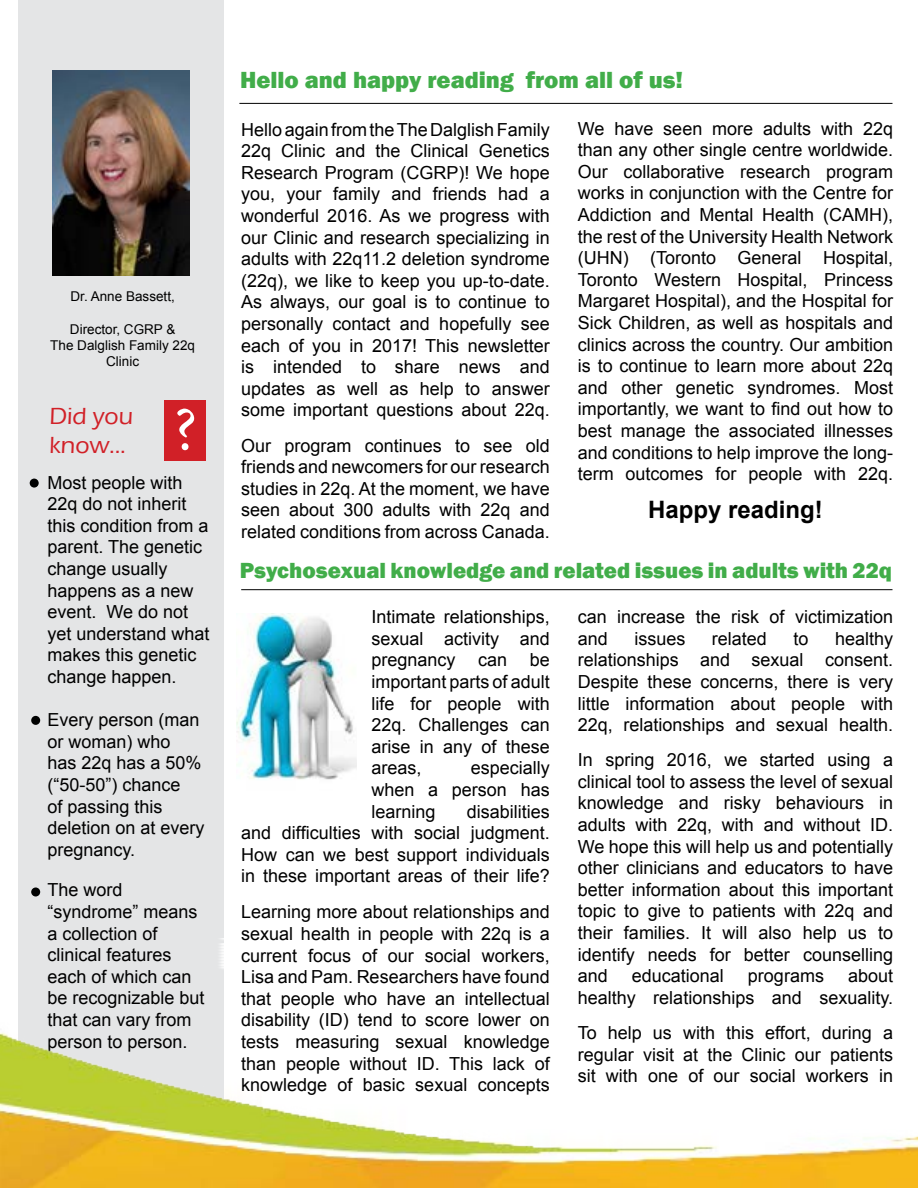
<style>
.page{position:relative;width:918px;height:1188px;background:#fff}
.page>*{position:absolute;margin:0;border:0;box-sizing:border-box;transform-origin:0 0}
.t1{font:61.5px "Minion Pro";color:#fff}
.t2{font:800 24px "Franklin Gothic";color:#41ad49}
.t3{font:700 24px "Arial";color:#000}
.t4{font:500 24px/28.8px "Eras ITC";color:#d12027}
.t5{font:800 22.5px "Franklin Gothic";color:#41ad49}
.t6{font:18px/21.6px "Arial";color:#000;text-align:justify}
.t7{font:13.5px/16.2px "Arial";color:#000;text-align:center}
</style>
<div class="page">
<div style="left:18px;top:0;width:205px;height:1118px;background:#e4e5e6"></div>
<hr style="left:241px;top:589px;width:652px;height:1px;background:#000">
<hr style="left:239px;top:103px;width:653px;height:1px;background:#000">
<div style="left:165px;top:400px;width:41px;height:61px;background:#d12027"></div>
<div style="left:30px;top:479px;width:9px;height:9px;background:#000101;border-radius:50%"></div>
<div style="left:31px;top:716px;width:9px;height:9px;background:#000101;border-radius:50%"></div>
<img style="left:53px;top:71px;width:137px;height:205px">
<img style="left:237px;top:613px;width:119px;height:167px">
<div style="left:31px;top:887px;width:9px;height:9px;background:#000101;border-radius:50%"></div>
<img style="left:0;top:939px;width:918px;height:249px">
<p class="t7" style="left:71px;top:289px;width:106px">Dr. Anne Bassett,</p>
<p class="t7" style="left:50px;top:321px;width:146px">Director, CGRP &amp;<br>The Dalglish Family 22q<br>Clinic</p>
<h2 class="t4" style="left:50px;top:402px;width:85px">Did you know...</h2>
<h1 class="t1" style="left:174px;top:389px;width:25px">?</h1>
<p class="t6" style="left:47px;top:472px;width:164px;text-align:left">Most people with<br>22q do not inherit this condition from a parent. The genetic change usually happens as a new event. We do not yet understand what makes this genetic change happen.</p>
<p class="t6" style="left:47px;top:709px;width:159px;text-align:left">Every person (man or woman) who<br>has 22q has a 50% (“50-50”) chance<br>of passing this deletion on at every pregnancy.</p>
<p class="t6" style="left:47px;top:879px;width:159px;text-align:left">The word “syndrome” means a collection of clinical features each of which can be recognizable but that can vary from person to person.</p>
<h2 class="t2" style="left:240px;top:64px;width:445px">Hello and happy reading from all of us!</h2>
<p class="t6" style="left:241px;top:119px;width:310px">Hello again from the The Dalglish Family 22q Clinic and the Clinical Genetics Research Program (CGRP)! We hope you, your family and friends had a wonderful 2016. As we progress with our Clinic and research specializing in adults with 22q11.2 deletion syndrome (22q), we like to keep you up-to-date.<br>As always, our goal is to continue to personally contact and hopefully see each of you in 2017! This newsletter is intended to share news and updates as well as help to answer some important questions about 22q.</p>
<p class="t6" style="left:241px;top:435px;width:310px">Our program continues to see old friends and newcomers for our research studies in 22q. At the moment, we have seen about 300 adults with 22q and related conditions from across Canada.</p>
<p class="t6" style="left:578px;top:118px;width:317px">We have seen more adults with 22q than any other single centre worldwide.<br>Our collaborative research program works in conjunction with the Centre for Addiction and Mental Health (CAMH), the rest of the University Health Network (UHN) (Toronto General Hospital, Toronto Western Hospital, Princess Margaret Hospital), and the Hospital for Sick Children, as well as hospitals and clinics across the country. Our ambition is to continue to learn more about 22q and other genetic syndromes. Most importantly, we want to find out how to best manage the associated illnesses and conditions to help improve the long&shy;term outcomes for people with 22q.</p>
<h2 class="t3" style="left:648px;top:494px;width:176px">Happy reading!</h2>
<p class="t5" style="left:240px;top:556px;width:654px">Psychosexual knowledge and related issues in adults with 22q</p>
<p class="t6" style="left:371px;top:606px;width:180px">Intimate relationships, sexual activity and pregnancy</p>
<p class="t6" style="left:371px;top:649px;width:180px;text-indent:158px">be important parts of adult life for people with 22q. Challenges can arise in any of these areas,</p>
<p class="t6" style="left:478px;top:649px;width:31px">can</p>
<p class="t6" style="left:371px;top:757px;width:180px;text-indent:99px">especially when a person has learning</p>
<p class="t6" style="left:241px;top:801px;width:310px;text-indent:226px">disabilities and difficulties with social judgment.<br>How can we best support individuals in these important areas of their life?</p>
<p class="t6" style="left:241px;top:901px;width:310px">Learning more about relationships and sexual health in people with 22q is a current focus of our social workers, Lisa and Pam. Researchers have found that people who have an intellectual disability (ID) tend to score lower on tests measuring sexual knowledge than people without ID. This lack of knowledge of basic sexual concepts</p>
<p class="t6" style="left:578px;top:606px;width:317px">can increase the risk of victimization and</p>
<p class="t6" style="left:578px;top:628px;width:317px;text-indent:257px">healthy relationships and sexual consent.<br>Despite these concerns, there is very little information about people with 22q, relationships and sexual health.</p>
<p class="t6" style="left:578px;top:749px;width:317px">In spring 2016, we started using a clinical tool to assess the level of sexual knowledge and risky behaviours in adults with 22q, with and without ID.<br>We hope this will help us and potentially other clinicians and educators to have better information about this important topic to give to patients with 22q and their families. It will also help us to identify needs for better counselling and</p>
<p class="t6" style="left:634px;top:628px;width:53px">issues</p>
<p class="t6" style="left:712px;top:628px;width:57px">related</p>
<p class="t6" style="left:794px;top:628px;width:17px">to</p>
<p class="t6" style="left:578px;top:965px;width:317px;text-align:right">about<br>healthy relationships and sexuality.</p>
<p class="t6" style="left:578px;top:1022px;width:317px">To help us with this effort, during a regular visit at the Clinic our patients sit with one of our social workers in</p>
<p class="t6" style="left:632px;top:965px;width:94px">educational</p>
<p class="t6" style="left:748px;top:965px;width:78px">programs</p>
</div>
